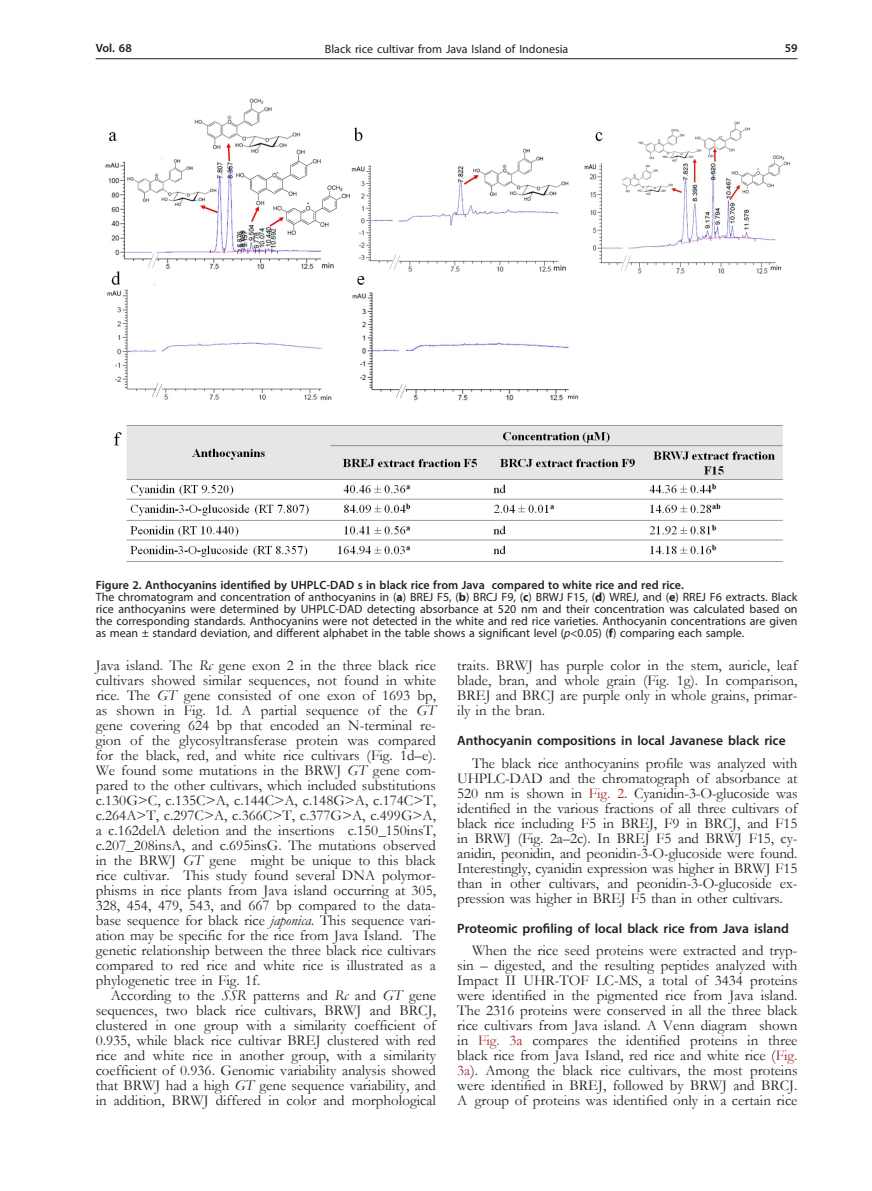
<style>
.page{position:relative;width:872px;height:1191px;background:#fff}
.page>*{position:absolute;margin:0;border:0;box-sizing:border-box;transform-origin:0 0}
.Body_tekst{font:15px/15px "Garamond";color:#231f20;text-align:justify}
.Tytul_2{font:600 13.5px "Myriad Pro";color:#231f20}
.Figure_1{font:12px/12px "Myriad Pro";color:#231f20;text-align:justify}
.Figure{font:600 12px "Myriad Pro";color:#231f20}
.s1{font-weight:700}
.s2{font-style:italic}
.s3{color:#9f2d26}
</style>
<div class="page">
<hr style="left:96px;top:58px;width:701px;height:1px;background:#231f20">
<img style="left:105px;top:98px;width:685px;height:464px">
<p class="Figure" style="left:96px;top:41px;width:38px">Vol. 68</p>
<p class="Figure_1" style="left:325px;top:43px;width:245px">Black rice cultivar from Java Island of Indonesia</p>
<p class="Figure" style="left:784px;top:41px;width:14px">59</p>
<p class="Figure" style="left:96px;top:577px;width:590px">Figure 2. Anthocyanins identified by UHPLC-DAD s in black rice from Java compared to white rice and red rice.</p>
<p class="Figure_1" style="left:96px;top:591px;width:703px">The chromatogram and concentration of anthocyanins in (<span class="s1">a</span>) BREJ F5, (<span class="s1">b</span>) BRCJ F9, (<span class="s1">c</span>) BRWJ F15, (<span class="s1">d</span>) WREJ, and (<span class="s1">e</span>) RREJ F6 extracts. Black rice anthocyanins were determined by UHPLC-DAD detecting absorbance at 520 nm and their concentration was calculated based on the corresponding standards. Anthocyanins were not detected in the white and red rice varieties. Anthocyanin concentrations are given as mean ± standard deviation, and different alphabet in the table shows a significant level (<span class="s2">p</span>&lt;0.05) (<span class="s1">f</span>) comparing each sample.</p>
<p class="Body_tekst" style="left:96px;top:657px;width:342px">Java island. The <span class="s2">Rc</span> gene exon 2 in the three black rice cultivars showed similar sequences, not found in white rice. The <span class="s2">GT</span> gene consisted of one exon of 1693 bp, as shown in Fig. 1d. A partial sequence of the <span class="s2">GT </span>gene covering 624 bp that encoded an N-terminal re&shy;gion of the glycosyltransferase protein was compared for the black, red, and white rice cultivars (Fig. 1d–e).<br>We found some mutations in the BRWJ <span class="s2">GT</span> gene com&shy;pared to the other cultivars, which included substitutions c.130G&gt;C, c.135C&gt;A, c.144C&gt;A, c.148G&gt;A, c.174C&gt;T, c.264A&gt;T, c.297C&gt;A, c.366C&gt;T, c.377G&gt;A, c.499G&gt;A, a c.162delA deletion and the insertions c.150_150insT, c.207_208insA, and c.695insG. The mutations observed in the BRWJ <span class="s2">GT</span> gene might be unique to this black rice cultivar. This study found several DNA polymor&shy;phisms in rice plants from Java island occurring at 305, 328, 454, 479, 543, and 667 bp compared to the data&shy;base sequence for black rice <span class="s2">japonica</span>. This sequence vari&shy;ation may be specific for the rice from Java Island. The genetic relationship between the three black rice cultivars compared to red rice and white rice is illustrated as a phylogenetic tree in Fig. 1f.</p>
<p class="Body_tekst" style="left:96px;top:987px;width:342px;text-indent:15px">According to the <span class="s2">SSR</span> patterns and <span class="s2">Rc</span> and <span class="s2">GT</span> gene sequences, two black rice cultivars, BRWJ and BRCJ, clustered in one group with a similarity coefficient of 0.935, while black rice cultivar BREJ clustered with red rice and white rice in another group, with a similarity coefficient of 0.936. Genomic variability analysis showed that BRWJ had a high <span class="s2">GT</span> gene sequence variability, and in addition, BRWJ differed in color and morphological</p>
<p class="Body_tekst" style="left:457px;top:657px;width:342px">traits. BRWJ has purple color in the stem, auricle, leaf blade, bran, and whole grain (Fig. 1g). In comparison, BREJ and BRCJ are purple only in whole grains, primar&shy;ily in the bran.</p>
<p class="Tytul_2" style="left:457px;top:732px;width:330px">Anthocyanin compositions in local Javanese black rice</p>
<p class="Body_tekst" style="left:457px;top:755px;width:342px;text-indent:15px">The black rice anthocyanins profile was analyzed with UHPLC-DAD and the chromatograph of absorbance at 520 nm is shown in <span class="s3">Fig. 2</span>. Cyanidin-3-O-glucoside was identified in the various fractions of all three cultivars of black rice including F5 in BREJ, F9 in BRCJ, and F15 in BRWJ (Fig. 2a–2c). In BREJ F5 and BRWJ F15, cy&shy;anidin, peonidin, and peonidin-3-O-glucoside were found.<br>Interestingly, cyanidin expression was higher in BRWJ F15 than in other cultivars, and peonidin-3-O-glucoside ex&shy;pression was higher in BREJ F5 than in other cultivars.</p>
<p class="Tytul_2" style="left:457px;top:919px;width:333px">Proteomic profiling of local black rice from Java island</p>
<p class="Body_tekst" style="left:457px;top:942px;width:342px;text-indent:15px">When the rice seed proteins were extracted and tryp&shy;sin – digested, and the resulting peptides analyzed with Impact II UHR-TOF LC-MS, a total of 3434 proteins were identified in the pigmented rice from Java island.<br>The 2316 proteins were conserved in all the three black rice cultivars from Java island. A Venn diagram shown in <span class="s3">Fig. 3a</span> compares the identified proteins in three black rice from Java Island, red rice and white rice (<span class="s3">Fig.<br>3a</span>). Among the black rice cultivars, the most proteins were identified in BREJ, followed by BRWJ and BRCJ.<br>A group of proteins was identified only in a certain rice</p>
</div>
